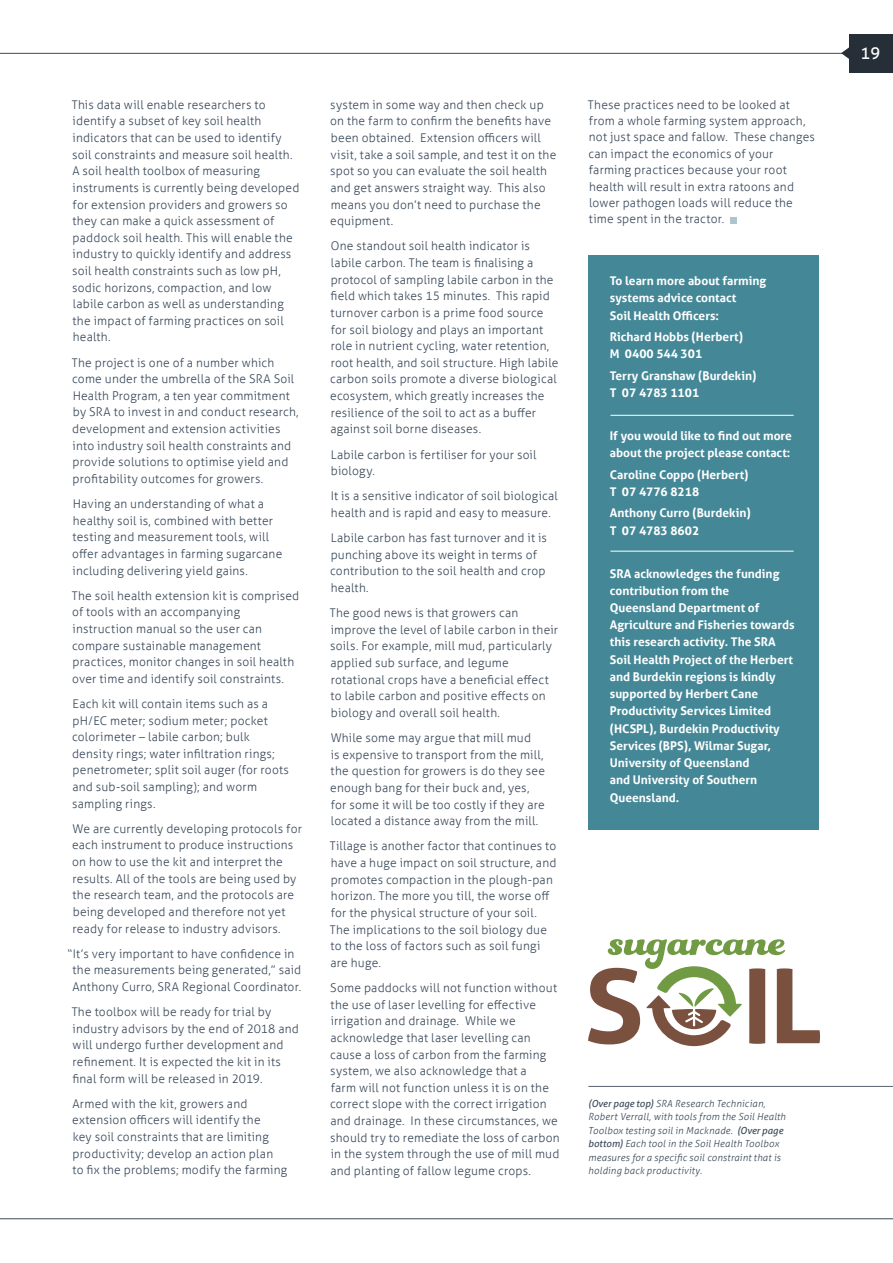
<style>
.page{position:relative;width:893px;height:1263px;background:#fff}
.page>*{position:absolute;margin:0;border:0;box-sizing:border-box;transform-origin:0 0}
.t1{font:16.5px "Aller";color:#fff}
.t2{font:300 12px/16.6px "Aller";letter-spacing:.015em;color:#3b4a5b}
.t3{font:700 12px/17.2px "Aller";color:#fff}
.t4{font:italic 300 9.75px/13.5px "Aller";letter-spacing:.02em;color:#3b4a5b}
.s1{font-weight:400}
</style>
<div class="page">
<hr style="left:0;top:53px;width:856px;height:1px;background:#3b4a5b">
<div style="left:588px;top:255px;width:230px;height:575px;background:#448897"></div>
<hr style="left:588px;top:1086px;width:305px;height:1px;background:#5b6170">
<svg style="left:588px;top:939px;width:232px;height:107px"></svg>
<hr style="left:610px;top:551px;width:184px;height:1px;background:#fff">
<hr style="left:610px;top:415px;width:184px;height:1px;background:#fff">
<div style="left:730px;top:217px;width:7px;height:6px;background:#afc5ce"></div>
<hr style="left:0;top:1218px;width:893px;height:1px;background:#3b4a5b">
<svg style="left:841px;top:47px;width:8px;height:12px"></svg>
<div style="left:849px;top:34px;width:44px;height:39px;background:#262f38"></div>
<p class="t2" style="left:72px;top:96px;width:229px">This data will enable researchers to identify a subset of key soil health indicators that can be used to identify soil constraints and measure soil health.<br>A soil health toolbox of measuring instruments is currently being developed for extension providers and growers so they can make a quick assessment of paddock soil health. This will enable the industry to quickly identify and address soil health constraints such as low pH, sodic horizons, compaction, and low labile carbon as well as understanding the impact of farming practices on soil health.</p>
<p class="t2" style="left:72px;top:354px;width:228px">The project is one of a number which come under the umbrella of the SRA Soil Health Program, a ten year commitment by SRA to invest in and conduct research, development and extension activities into industry soil health constraints and provide solutions to optimise yield and profitability outcomes for growers.</p>
<p class="t2" style="left:72px;top:495px;width:212px">Having an understanding of what a healthy soil is, combined with better testing and measurement tools, will offer advantages in farming sugarcane including delivering yield gains.</p>
<p class="t2" style="left:72px;top:587px;width:229px">The soil health extension kit is comprised of tools with an accompanying instruction manual so the user can compare sustainable management practices, monitor changes in soil health over time and identify soil constraints.</p>
<p class="t2" style="left:72px;top:695px;width:218px">Each kit will contain items such as a pH/EC meter; sodium meter; pocket colorimeter – labile carbon; bulk density rings; water infiltration rings; penetrometer; split soil auger (for roots and sub-soil sampling); and worm sampling rings.</p>
<p class="t2" style="left:72px;top:820px;width:231px">We are currently developing protocols for each instrument to produce instructions on how to use the kit and interpret the results. All of the tools are being used by the research team, and the protocols are being developed and therefore not yet ready for release to industry advisors.</p>
<p class="t2" style="left:68px;top:945px;width:235px;text-align:center">“It’s very important to have confidence in the measurements being generated,” said<br>Anthony Curro, SRA Regional Coordinator.</p>
<p class="t2" style="left:72px;top:1003px;width:229px">The toolbox will be ready for trial by industry advisors by the end of 2018 and will undergo further development and refinement. It is expected the kit in its final form will be released in 2019.</p>
<p class="t2" style="left:72px;top:1095px;width:217px">Armed with the kit, growers and extension officers will identify the<br>key soil constraints that are limiting productivity; develop an action plan<br>to fix the problems; modify the farming</p>
<p class="t2" style="left:330px;top:96px;width:228px">system in some way and then check up on the farm to confirm the benefits have been obtained. Extension officers will visit, take a soil sample, and test it on the spot so you can evaluate the soil health and get answers straight way. This also means you don’t need to purchase the equipment.</p>
<p class="t2" style="left:330px;top:238px;width:230px">One standout soil health indicator is labile carbon. The team is finalising a protocol of sampling labile carbon in the field which takes 15 minutes. This rapid turnover carbon is a prime food source for soil biology and plays an important role in nutrient cycling, water retention, root health, and soil structure. High labile carbon soils promote a diverse biological ecosystem, which greatly increases the resilience of the soil to act as a buffer against soil borne diseases.</p>
<p class="t2" style="left:331px;top:446px;width:207px">Labile carbon is fertiliser for your soil biology.</p>
<p class="t2" style="left:331px;top:488px;width:229px">It is a sensitive indicator of soil biological health and is rapid and easy to measure.</p>
<p class="t2" style="left:330px;top:529px;width:218px">Labile carbon has fast turnover and it is punching above its weight in terms of contribution to the soil health and crop health.</p>
<p class="t2" style="left:330px;top:604px;width:230px">The good news is that growers can improve the level of labile carbon in their soils. For example, mill mud, particularly applied sub surface, and legume rotational crops have a beneficial effect to labile carbon and positive effects on biology and overall soil health.</p>
<p class="t2" style="left:330px;top:729px;width:216px">While some may argue that mill mud<br>is expensive to transport from the mill, the question for growers is do they see enough bang for their buck and, yes, for some it will be too costly if they are located a distance away from the mill.</p>
<p class="t2" style="left:330px;top:838px;width:228px">Tillage is another factor that continues to have a huge impact on soil structure, and promotes compaction in the plough-pan horizon. The more you till, the worse off for the physical structure of your soil.<br>The implications to the soil biology due to the loss of factors such as soil fungi are huge.</p>
<p class="t2" style="left:330px;top:979px;width:231px">Some paddocks will not function without the use of laser levelling for effective irrigation and drainage. While we acknowledge that laser levelling can cause a loss of carbon from the farming system, we also acknowledge that a<br>farm will not function unless it is on the correct slope with the correct irrigation and drainage. In these circumstances, we should try to remediate the loss of carbon in the system through the use of mill mud and planting of fallow legume crops.</p>
<p class="t2" style="left:588px;top:96px;width:228px">These practices need to be looked at from a whole farming system approach, not just space and fallow. These changes can impact the economics of your farming practices because your root health will result in extra ratoons and lower pathogen loads will reduce the time spent in the tractor.</p>
<p class="t3" style="left:610px;top:272px;width:158px">To learn more about farming systems advice contact<br>Soil Health Officers:</p>
<p class="t3" style="left:610px;top:328px;width:135px">Richard Hobbs (Herbert)<br>M 0400 544 301</p>
<p class="t3" style="left:610px;top:367px;width:148px">Terry Granshaw (Burdekin)<br>T 07 4783 1101</p>
<p class="t3" style="left:610px;top:427px;width:184px">If you would like to find out more about the project please contact:</p>
<p class="t3" style="left:610px;top:466px;width:140px">Caroline Coppo (Herbert)<br>T 07 4776 8218</p>
<p class="t3" style="left:610px;top:504px;width:142px">Anthony Curro (Burdekin)<br>T 07 4783 8602</p>
<p class="t3" style="left:610px;top:564px;width:186px">SRA acknowledges the funding contribution from the<br>Queensland Department of<br>Agriculture and Fisheries towards this research activity. The SRA<br>Soil Health Project of the Herbert and Burdekin regions is kindly supported by Herbert Cane<br>Productivity Services Limited (HCSPL), Burdekin Productivity<br>Services (BPS), Wilmar Sugar,<br>University of Queensland<br>and University of Southern<br>Queensland.</p>
<p class="t4" style="left:588px;top:1096px;width:199px"><span class="s1">(Over page top)</span> SRA Research Technician, Robert Verrall, with tools from the Soil Health Toolbox testing soil in Macknade. <span class="s1">(Over page bottom)</span> Each tool in the Soil Health Toolbox measures for a specific soil constraint that is holding back productivity.</p>
<h1 class="t1" style="left:861px;top:44px;width:21px">19</h1>
</div>
